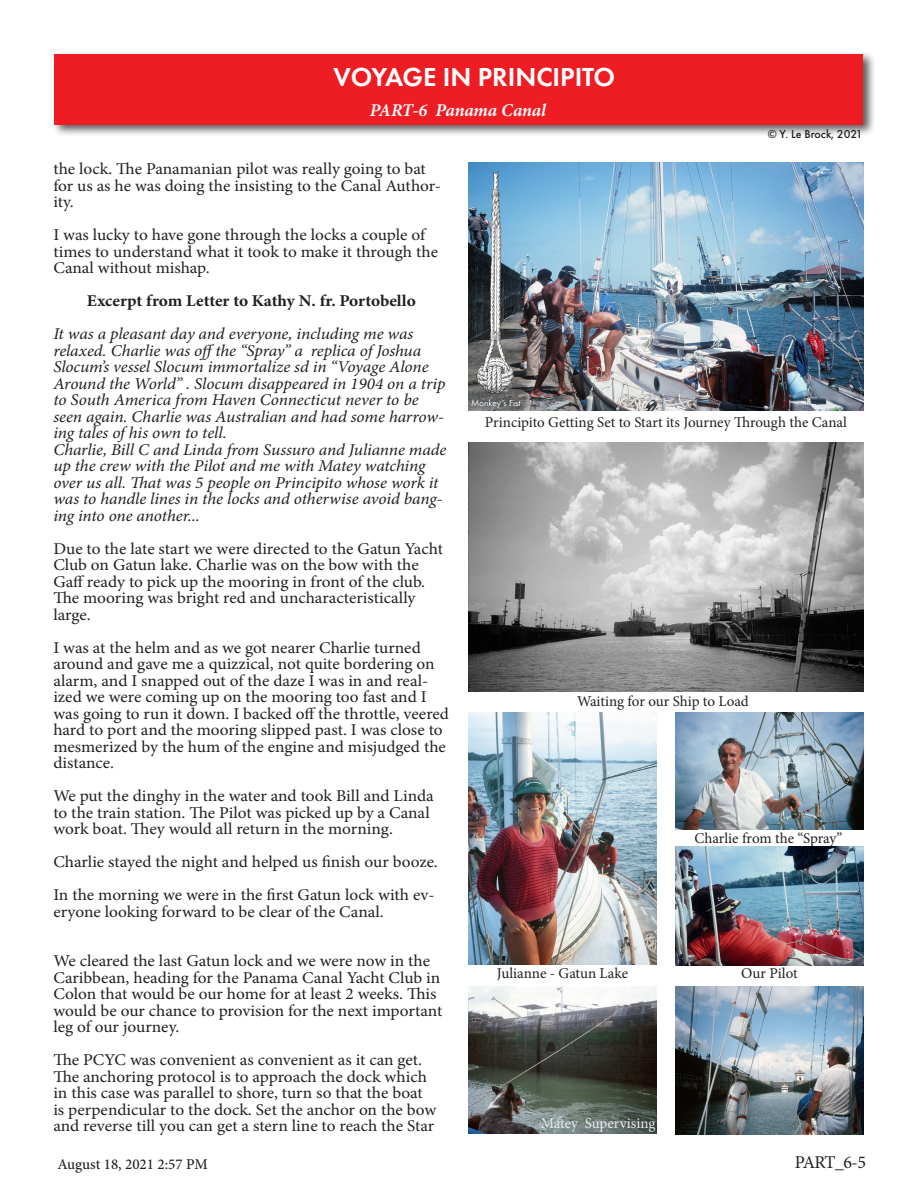
<style>
.page{position:relative;width:918px;height:1188px;background:#fff}
.page>*{position:absolute;margin:0;border:0;box-sizing:border-box;transform-origin:0 0}
.t1{font:600 27px "Futura PT";color:#fff}
.t2{font:italic 700 18px "Minion Pro";letter-spacing:-.01em;color:#f7f7f8}
.t3{font:18px "Minion Pro";color:#231f20}
.t4{font:16.5px/16.5px "Minion Pro";letter-spacing:-.005em;color:#231f20;scale:1.05 1}
.t5{font:italic 16.5px/16.5px "Minion Pro";letter-spacing:-.01em;color:#231f20;scale:1.05 1}
.t6{font:700 16.5px "Minion Pro";letter-spacing:-.005em;color:#231f20;scale:1.05 1}
.t7{font:15px "Minion Pro";letter-spacing:-.005em;color:#231f20}
.t8{font:500 15px "Minion Pro";color:#231f20}
.t9{font:15px "Minion Pro";color:#e9eaeb}
.t10{font:500 12px "Futura PT";color:#231f20}
.t11{font:9px "Futura PT";color:#fff;scale:1.05 1}
</style>
<div class="page">
<div style="left:51px;top:51px;width:825px;height:87px;background:#231f20;opacity:.75"></div>
<div style="left:55px;top:54px;width:808px;height:71px;background:#ee1d23"></div>
<img style="left:468px;top:162px;width:396px;height:248px">
<img style="left:468px;top:164px;width:58px;height:231px">
<img style="left:468px;top:986px;width:189px;height:148px">
<img style="left:468px;top:443px;width:395px;height:248px">
<img style="left:468px;top:713px;width:189px;height:251px">
<img style="left:675px;top:712px;width:189px;height:117px">
<img style="left:675px;top:846px;width:189px;height:119px">
<img style="left:675px;top:986px;width:189px;height:148px">
<h1 class="t1" style="left:333px;top:60px;width:283px">VOYAGE IN PRINCIPITO</h1>
<p class="t2" style="left:370px;top:97px;width:178px">PART-6 Panama Canal</p>
<p class="t10" style="left:768px;top:127px;width:96px">© Y. Le Brock, 2021</p>
<p class="t4" style="left:53px;top:161px;width:371px">the lock. The Panamanian pilot was really going to bat for us as he was doing the insisting to the Canal Author&shy;ity.</p>
<p class="t4" style="left:53px;top:227px;width:368px">I was lucky to have gone through the locks a couple of times to understand what it took to make it through the<br>Canal without mishap.</p>
<p class="t6" style="left:87px;top:289px;width:315px">Excerpt from Letter to Kathy N. fr. Portobello</p>
<p class="t5" style="left:53px;top:326px;width:375px">It was a pleasant day and everyone, including me was relaxed. Charlie was offthe “Spray” a replica of Joshua Slocum’s vessel Slocum immortalize sd in “Voyage Alone Around the World” . Slocum disappeared in 1904 on a trip to South America from Haven Connecticut never to be seen again. Charlie was Australian and had some harrow&shy;ing tales of his own to tell.</p>
<p class="t5" style="left:53px;top:441px;width:376px">Charlie, Bill C and Linda from Sussuro and Julianne made up the crew with the Pilot and me with Matey watching over us all. That was 5 people on Principito whose work it was to handle lines in the locks and otherwise avoid bang&shy;ing into one another...</p>
<p class="t4" style="left:53px;top:540px;width:373px">Due to the late start we were directed to the Gatun Yacht Club on Gatun lake. Charlie was on the bow with the Gaff ready to pick up the mooring in front of the club.<br>The mooring was bright red and uncharacteristically large.</p>
<p class="t4" style="left:53px;top:639px;width:378px">I was at the helm and as we got nearer Charlie turned around and gave me a quizzical, not quite bordering on alarm, and I snapped out of the daze I was in and real&shy;ized we were coming up on the mooring too fast and I was going to run it down. I backed off the throttle, veered hard to port and the mooring slipped past. I was close to mesmerized by the hum of the engine and misjudged the distance.</p>
<p class="t4" style="left:53px;top:788px;width:364px">We put the dinghy in the water and took Bill and Linda to the train station. The Pilot was picked up by a Canal work boat. They would all return in the morning.</p>
<p class="t4" style="left:53px;top:854px;width:368px">Charlie stayed the night and helped us finish our booze.</p>
<p class="t4" style="left:53px;top:887px;width:365px">In the morning we were in the first Gatun lock with ev&shy;eryone looking forward to be clear of the Canal.</p>
<p class="t4" style="left:53px;top:953px;width:372px">We cleared the last Gatun lock and we were now in the Caribbean, heading for the Panama Canal Yacht Club in Colon that would be our home for at least 2 weeks. This would be our chance to provision for the next important leg of our journey.</p>
<p class="t4" style="left:53px;top:1052px;width:366px">The PCYC was convenient as convenient as it can get.<br>The anchoring protocol is to approach the dock which in this case was parallel to shore, turn so that the boat is perpendicular to the dock. Set the anchor on the bow and reverse till you can get a stern line to reach the Star</p>
<p class="t11" style="left:471px;top:398px;width:49px">Monkey’s Fist</p>
<p class="t7" style="left:485px;top:412px;width:364px">Principito Getting Set to Start its Journey Through the Canal</p>
<p class="t7" style="left:577px;top:692px;width:173px">Waiting for our Ship to Load</p>
<p class="t7" style="left:497px;top:964px;width:133px">Julianne - Gatun Lake</p>
<p class="t7" style="left:694px;top:828px;width:150px">Charlie from the “Spray”</p>
<p class="t7" style="left:741px;top:963px;width:58px">Our Pilot</p>
<p class="t9" style="left:541px;top:1113px;width:116px">Matey Supervising</p>
<p class="t8" style="left:57px;top:1154px;width:152px">August 18, 2021 2:57 PM</p>
<p class="t3" style="left:795px;top:1150px;width:73px">PART_6-5</p>
</div>
